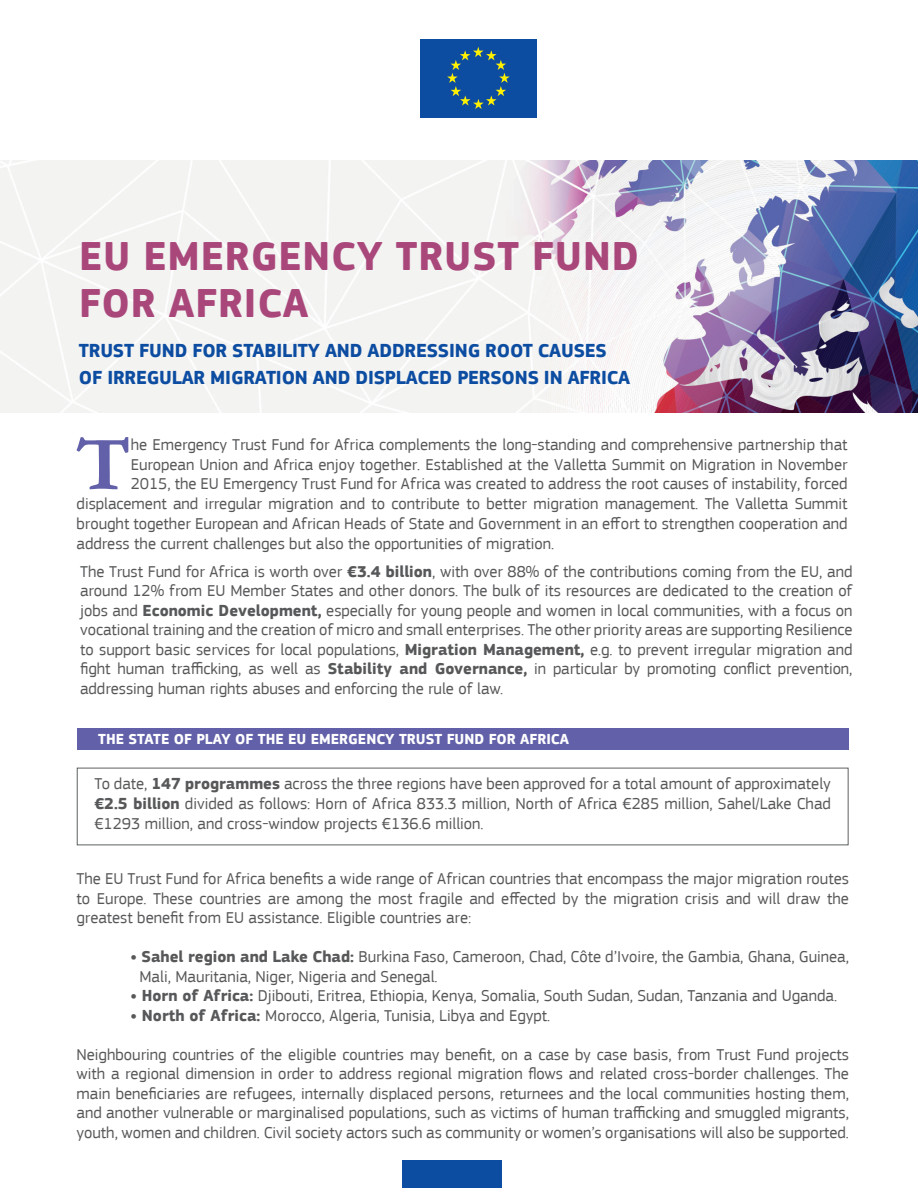
<style>
.page{position:relative;width:918px;height:1188px;background:#fff}
.page>*{position:absolute;margin:0;border:0;box-sizing:border-box;transform-origin:0 0}
.t1{font:700 78.75px "Garamond";color:#6160a9}
.t2{font:700 41.55px/47.1px "EC Square Sans Pro";letter-spacing:.02em;color:#a9477b}
.t3{font:700 19.5px/27px "EC Square Sans Pro";letter-spacing:-.01em;color:#0d4da1}
.t4{font:16.5px/19.5px "EC Square Sans Pro";color:#57585a;text-align:justify}
.t5{font:700 15px "EC Square Sans Pro";color:#fff}
.s1{font-weight:700}
</style>
<div class="page">
<img style="left:0;top:160px;width:918px;height:252px">
<div style="left:77px;top:728px;width:771px;height:21px;background:#6160a9"></div>
<div style="left:403px;top:1161px;width:99px;height:27px;background:#0d4da1"></div>
<div style="left:420px;top:40px;width:117px;height:78px;background:#0d4da1"></div>
<svg style="left:447px;top:47px;width:63px;height:62px"></svg>
<h2 class="t2" style="left:79px;top:234px;width:561px">EU EMERGENCY TRUST FUND<br>FOR AFRICA</h2>
<p class="t3" style="left:79px;top:338px;width:553px">TRUST FUND FOR STABILITY AND ADDRESSING ROOT CAUSES<br>OF IRREGULAR MIGRATION AND DISPLACED PERSONS IN AFRICA</p>
<h1 class="t1" style="left:77px;top:411px;width:56px">T</h1>
<p class="t4" style="left:131px;top:435px;width:718px">he Emergency Trust Fund for Africa complements the long-standing and comprehensive partnership that</p>
<p class="t4" style="left:131px;top:455px;width:718px">European Union and Africa enjoy together. Established at the Valletta Summit on Migration in November</p>
<p class="t4" style="left:131px;top:474px;width:718px">2015, the EU Emergency Trust Fund for Africa was created to address the root causes of instability, forced</p>
<p class="t4" style="left:77px;top:494px;width:772px">displacement and irregular migration and to contribute to better migration management. The Valletta Summit</p>
<p class="t4" style="left:77px;top:514px;width:773px">brought together European and African Heads of State and Government in an effort to strengthen cooperation and</p>
<p class="t4" style="left:77px;top:534px;width:479px">address the current challenges but also the opportunities of migration.</p>
<p class="t4" style="left:80px;top:562px;width:774px">The Trust Fund for Africa is worth over <span class="s1">€3.4 billion</span>, with over 88% of the contributions coming from the EU, and around 12% from EU Member States and other donors. The bulk of its resources are dedicated to the creation of jobs and <span class="s1">Economic Development,</span> especially for young people and women in local communities, with a focus on vocational training and the creation of micro and small enterprises. The other priority areas are supporting Resilience to support basic services for local populations, <span class="s1">Migration Management,</span> e.g. to prevent irregular migration and fight human trafficking, as well as <span class="s1">Stability and Governance,</span> in particular by promoting conflict prevention, addressing human rights abuses and enforcing the rule of law.</p>
<p class="t5" style="left:98px;top:730px;width:472px">THE STATE OF PLAY OF THE EU EMERGENCY TRUST FUND FOR AFRICA</p>
<p class="t4" style="left:94px;top:774px;width:738px">To date, <span class="s1">147 programmes</span> across the three regions have been approved for a total amount of approximately <span class="s1">€2.5 billion</span> divided as follows: Horn of Africa 833.3 million, North of Africa €285 million, Sahel/Lake Chad €1293 million, and cross-window projects €136.6 million.</p>
<p class="t4" style="left:77px;top:869px;width:774px">The EU Trust Fund for Africa benefits a wide range of African countries that encompass the major migration routes to Europe. These countries are among the most fragile and effected by the migration crisis and will draw the greatest benefit from EU assistance. Eligible countries are:</p>
<p class="t4" style="left:139px;top:947px;width:711px;text-indent:-9px"><span class="s1">• Sahel region and Lake Chad:</span> Burkina Faso, Cameroon, Chad, Côte d’Ivoire, the Gambia, Ghana, Guinea,<br>Mali, Mauritania, Niger, Nigeria and Senegal.</p>
<p class="t4" style="left:131px;top:986px;width:708px"><span class="s1">• Horn of Africa:</span> Djibouti, Eritrea, Ethiopia, Kenya, Somalia, South Sudan, Sudan, Tanzania and Uganda.</p>
<p class="t4" style="left:131px;top:1005px;width:421px"><span class="s1">• North of Africa:</span> Morocco, Algeria, Tunisia, Libya and Egypt.</p>
<p class="t4" style="left:77px;top:1044px;width:774px">Neighbouring countries of the eligible countries may benefit, on a case by case basis, from Trust Fund projects with a regional dimension in order to address regional migration flows and related cross-border challenges. The main beneficiaries are refugees, internally displaced persons, returnees and the local communities hosting them, and another vulnerable or marginalised populations, such as victims of human trafficking and smuggled migrants, youth, women and children. Civil society actors such as community or women’s organisations will also be supported.</p>
</div>
